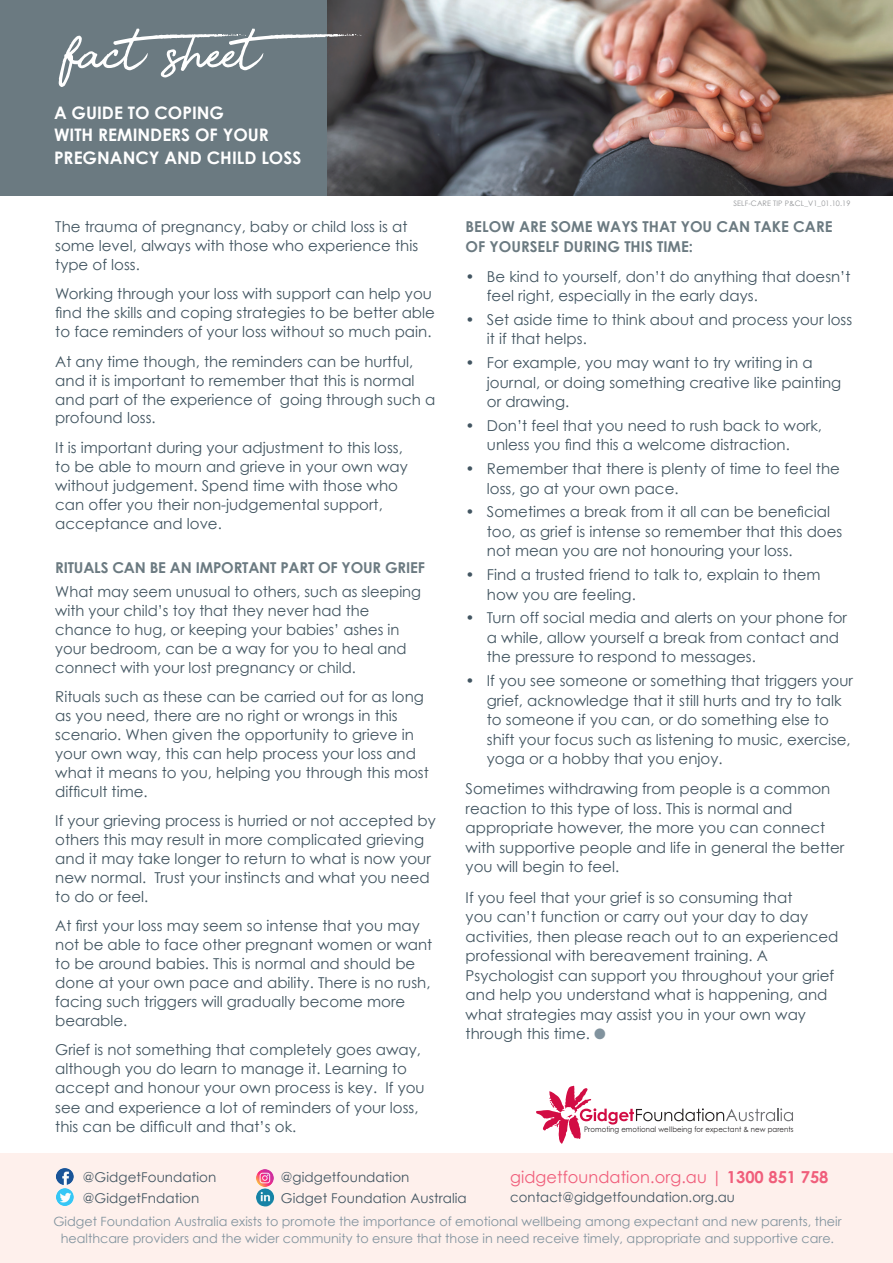
<style>
.page{position:relative;width:893px;height:1263px;background:#fff}
.page>*{position:absolute;margin:0;border:0;box-sizing:border-box;transform-origin:0 0}
.t1{font:84px "Beauty";color:#fff}
.Heading_Main{font:700 17.25px/22.5px "Century Gothic";color:#fff}
.t2{font:16.5px "Century Gothic";letter-spacing:.005em;color:#f05e7b}
.BodyText_FOSB{font:15px/19.5px "Century Gothic";color:#425561}
.BodyText_FO{font:15px/18.9px "Century Gothic";color:#425561}
.Heading_1{font:700 15px/19.5px "Century Gothic";color:#6b7a81}
._1_Bodytext{font:13.5px "Century Gothic";letter-spacing:.005em;color:#425561}
.t3{font:12.75px/16.5px "Century Gothic";color:#81939e;text-align:center}
.t4{font:7.5px "Century Gothic";letter-spacing:.01em;color:#282526;scale:.92 1}
.BodyText_FO-2{font:7.5px "Century Gothic";letter-spacing:.01em;color:#939598}
.s1{color:#81939e}
.s2{font-weight:700}
</style>
<div class="page">
<div style="left:0;top:1153px;width:893px;height:110px;background:#fef0ec"></div>
<div style="left:0;top:0;width:327px;height:196px;background:#6b7a81"></div>
<img style="left:327px;top:0;width:566px;height:196px">
<img style="left:56px;top:1168px;width:18px;height:38px">
<img style="left:256px;top:1169px;width:19px;height:38px">
<svg style="left:536px;top:1086px;width:257px;height:58px"></svg>
<h1 class="t1" style="left:65px;top:22px;width:314px">factsheet</h1>
<p class="Heading_Main" style="left:54px;top:101px;width:249px">A GUIDE TO COPING<br>WITH REMINDERS OF YOUR<br>PREGNANCY AND CHILD LOSS</p>
<p class="BodyText_FOSB" style="left:55px;top:217px;width:364px;line-height:18.9px">The trauma of pregnancy, baby or child loss is at some level, always with those who experience this type of loss.</p>
<p class="BodyText_FOSB" style="left:55px;top:284px;width:381px;line-height:18.9px">Working through your loss with support can help you find the skills and coping strategies to be better able to face reminders of your loss without so much pain.</p>
<p class="BodyText_FOSB" style="left:55px;top:352px;width:382px;line-height:18.9px">At any time though, the reminders can be hurtful, and it is important to remember that this is normal and part of the experience of going through such a profound loss.</p>
<p class="BodyText_FOSB" style="left:55px;top:438px;width:354px;line-height:18.9px">It is important during your adjustment to this loss, to be able to mourn and grieve in your own way without judgement. Spend time with those who can offer you their non-judgemental support, acceptance and love.</p>
<p class="Heading_1" style="left:55px;top:557px;width:371px">RITUALS CAN BE AN IMPORTANT PART OF YOUR GRIEF</p>
<p class="BodyText_FO" style="left:55px;top:582px;width:367px">What may seem unusual to others, such as sleeping with your child’s toy that they never had the chance to hug, or keeping your babies’ ashes in your bedroom, can be a way for you to heal and connect with your lost pregnancy or child.</p>
<p class="BodyText_FOSB" style="left:55px;top:687px;width:375px;line-height:18.9px">Rituals such as these can be carried out for as long as you need, there are no right or wrongs in this scenario. When given the opportunity to grieve in your own way, this can help process your loss and what it means to you, helping you through this most difficult time.</p>
<p class="BodyText_FOSB" style="left:55px;top:811px;width:382px;line-height:18.9px">If your grieving process is hurried or not accepted by others this may result in more complicated grieving and it may take longer to return to what is now your new normal. Trust your instincts and what you need to do or feel.</p>
<p class="BodyText_FOSB" style="left:55px;top:916px;width:378px;line-height:18.9px">At first your loss may seem so intense that you may not be able to face other pregnant women or want to be around babies. This is normal and should be done at your own pace and ability. There is no rush, facing such triggers will gradually become more bearable.</p>
<p class="BodyText_FOSB" style="left:55px;top:1040px;width:371px">Grief is not something that completely goes away, although you do learn to manage it. Learning to accept and honour your own process is key. If you see and experience a lot of reminders of your loss, this can be difficult and that’s ok.</p>
<p class="BodyText_FO-2" style="left:733px;top:198px;width:118px">SELF-CARE TIP P&amp;CL_V1_01.10.19</p>
<p class="Heading_1" style="left:466px;top:216px;width:368px">BELOW ARE SOME WAYS THAT YOU CAN TAKE CARE<br>OF YOURSELF DURING THIS TIME:</p>
<p class="BodyText_FOSB" style="left:487px;top:266px;width:365px;text-indent:-21px">• Be kind to yourself, don’t do anything that doesn’t feel right, especially in the early days.</p>
<p class="BodyText_FOSB" style="left:487px;top:309px;width:367px;text-indent:-21px">• Set aside time to think about and process your loss it if that helps.</p>
<p class="BodyText_FOSB" style="left:487px;top:353px;width:356px;text-indent:-21px">• For example, you may want to try writing in a journal, or doing something creative like painting or drawing.</p>
<p class="BodyText_FOSB" style="left:487px;top:416px;width:337px;text-indent:-21px">• Don’t feel that you need to rush back to work, unless you find this a welcome distraction.</p>
<p class="BodyText_FOSB" style="left:487px;top:459px;width:354px;text-indent:-21px">• Remember that there is plenty of time to feel the loss, go at your own pace.</p>
<p class="BodyText_FOSB" style="left:487px;top:502px;width:357px;text-indent:-21px">• Sometimes a break from it all can be beneficial too, as grief is intense so remember that this does not mean you are not honouring your loss.</p>
<p class="BodyText_FOSB" style="left:487px;top:565px;width:335px;text-indent:-21px">• Find a trusted friend to talk to, explain to them how you are feeling.</p>
<p class="BodyText_FOSB" style="left:487px;top:608px;width:362px;text-indent:-21px">• Turn off social media and alerts on your phone for a while, allow yourself a break from contact and the pressure to respond to messages.</p>
<p class="BodyText_FOSB" style="left:487px;top:671px;width:368px;text-indent:-21px">• If you see someone or something that triggers your grief, acknowledge that it still hurts and try to talk to someone if you can, or do something else to shift your focus such as listening to music, exercise, yoga or a hobby that you enjoy.</p>
<p class="BodyText_FOSB" style="left:466px;top:779px;width:380px">Sometimes withdrawing from people is a common reaction to this type of loss. This is normal and appropriate however, the more you can connect with supportive people and life in general the better you will begin to feel.</p>
<p class="BodyText_FOSB" style="left:466px;top:887px;width:374px">If you feel that your grief is so consuming that<br>you can’t function or carry out your day to day activities, then please reach out to an experienced professional with bereavement training. A Psychologist can support you throughout your grief and help you understand what is happening, and what strategies may assist you in your own way through this time. <span class="s1">●</span></p>
<p class="t4" style="left:584px;top:1125px;width:229px">Promoting emotional wellbeing for expectant &amp; new parents</p>
<p class="t2" style="left:510px;top:1167px;width:320px">gidgetfoundation.org.au | <span class="s2">1300 851 758</span></p>
<p class="_1_Bodytext" style="left:510px;top:1189px;width:226px">contact@gidgetfoundation.org.au</p>
<p class="t3" style="left:53px;top:1213px;width:790px">Gidget Foundation Australia exists to promote the importance of emotional wellbeing among expectant and new parents, their healthcare providers and the wider community to ensure that those in need receive timely, appropriate and supportive care.</p>
<p class="_1_Bodytext" style="left:83px;top:1169px;width:135px">@GidgetFoundation</p>
<p class="_1_Bodytext" style="left:281px;top:1169px;width:130px">@gidgetfoundation</p>
<p class="_1_Bodytext" style="left:83px;top:1190px;width:118px">@GidgetFndation</p>
<p class="_1_Bodytext" style="left:281px;top:1190px;width:187px">Gidget Foundation Australia</p>
</div>
